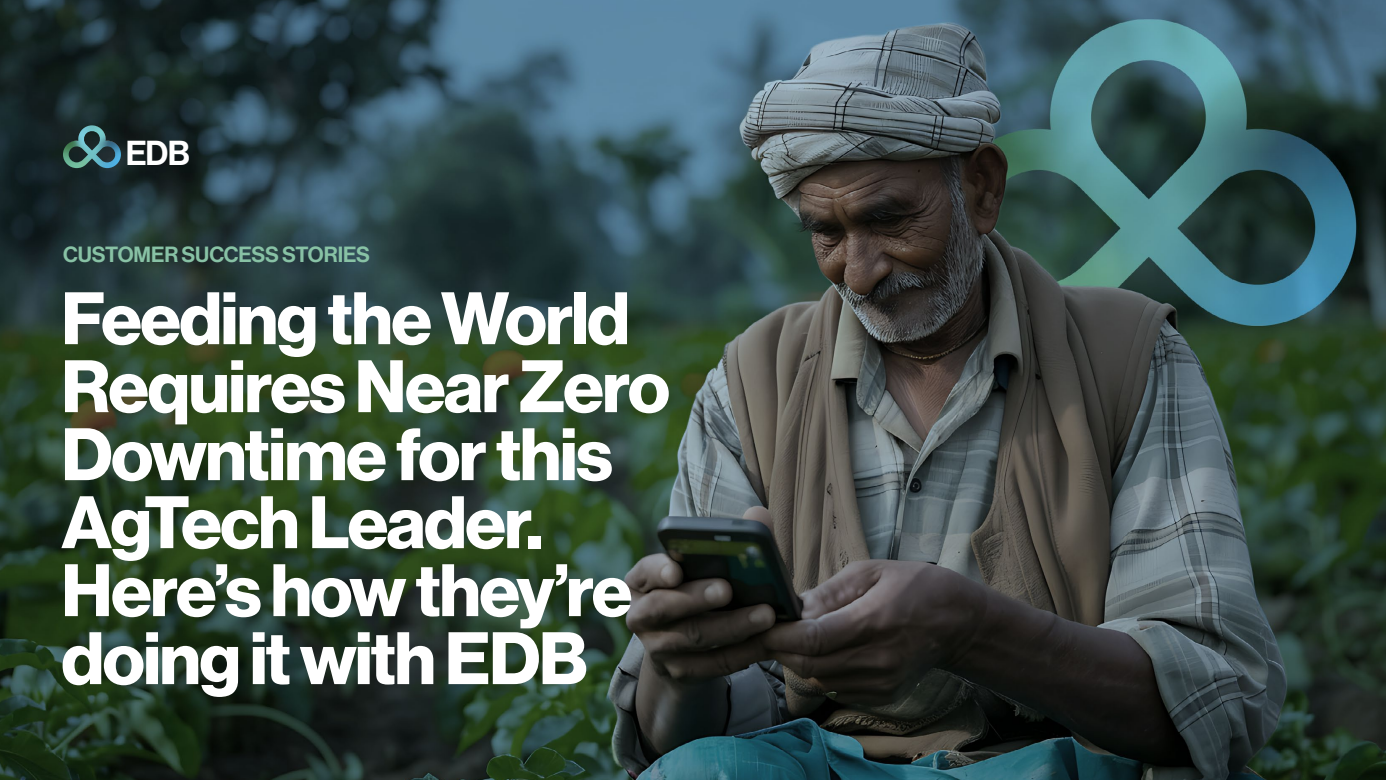
<style>
.page{position:relative;width:1386px;height:780px;background:#fff}
.page>*{position:absolute;margin:0;border:0;box-sizing:border-box;transform-origin:0 0}
.t1{font:72.45px/67.9px "N Haas Grotesk DS Pro 75 Bd";letter-spacing:-.02em;color:#fff}
.t2{font:33.95px "N Haas Grotesk DS Pro 65 Md";color:#fff}
.t3{font:21.53px "N Haas Grotesk DS Pro 65 Md";letter-spacing:-.005em;color:#88c2a5}
</style>
<div class="page">
<img style="left:0;top:0;width:1386px;height:780px">
<img style="left:63px;top:125px;width:58px;height:43px">
<p class="t2" style="left:125px;top:133px;width:66px">EDB</p>
<p class="t3" style="left:63px;top:241px;width:308px">CUSTOMER SUCCESS STORIES</p>
<p class="t1" style="left:61px;top:286px;width:610px">Feeding the World<br>Requires Near Zero<br>Downtime for this<br>AgTech Leader.<br>Here’s how they’re doing it with EDB</p>
</div>
